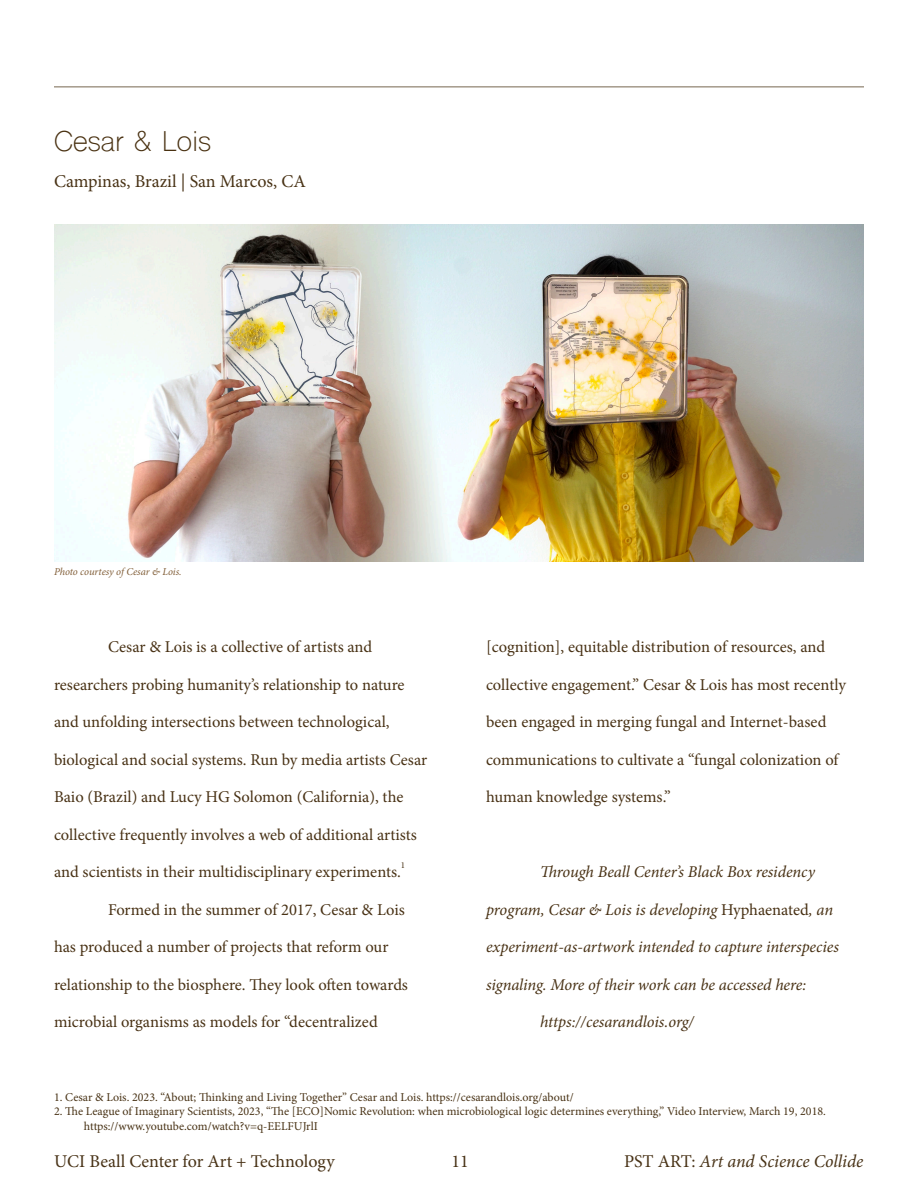
<style>
.page{position:relative;width:918px;height:1188px;background:#fff}
.page>*{position:absolute;margin:0;border:0;box-sizing:border-box;transform-origin:0 0}
.t1{font:27px "Shree Dev 0714";color:#493111}
.t2{font:18px "Minion Pro";color:#483216}
.t3{font:18px "Minion Pro";color:#483215}
.t4{font:italic 18px "Minion Pro";letter-spacing:-.005em;color:#483216}
.t5{font:16.5px "Minion Pro";color:#483114}
.t6{font:italic 16.5px "Minion Pro";letter-spacing:-.005em;color:#483114}
.t7{font:12px "Minion Pro";color:#483215}
.t8{font:italic 10.5px "Minion Pro";letter-spacing:-.01em;color:#815e38}
.t9{font:9px "Minion Pro";color:#483114}
.s1{font-style:normal}
</style>
<div class="page">
<img style="left:54px;top:225px;width:810px;height:337px">
<hr style="left:54px;top:86px;width:810px;height:2px;background:#483215">
<p class="t1" style="left:54px;top:125px;width:159px">Cesar &amp; Lois</p>
<p class="t3" style="left:54px;top:169px;width:253px">Campinas, Brazil | San Marcos, CA</p>
<p class="t8" style="left:54px;top:565px;width:129px">Photo courtesy of Cesar &amp; Lois.</p>
<p class="t5" style="left:108px;top:636px;width:266px">Cesar &amp; Lois is a collective of artists and</p>
<p class="t5" style="left:54px;top:674px;width:352px">researchers probing humanity’s relationship to nature</p>
<p class="t5" style="left:54px;top:711px;width:337px">and unfolding intersections between technological,</p>
<p class="t5" style="left:54px;top:749px;width:375px">biological and social systems. Run by media artists Cesar</p>
<p class="t5" style="left:54px;top:786px;width:351px">Baio (Brazil) and Lucy HG Solomon (California), the</p>
<p class="t5" style="left:54px;top:824px;width:365px">collective frequently involves a web of additional artists</p>
<p class="t5" style="left:54px;top:861px;width:348px">and scientists in their multidisciplinary experiments.</p>
<p class="t9" style="left:401px;top:860px;width:6px">1</p>
<p class="t5" style="left:108px;top:899px;width:298px">Formed in the summer of 2017, Cesar &amp; Lois</p>
<p class="t5" style="left:54px;top:936px;width:336px">has produced a number of projects that reform our</p>
<p class="t5" style="left:54px;top:974px;width:356px">relationship to the biosphere. They look often towards</p>
<p class="t5" style="left:54px;top:1011px;width:325px">microbial organisms as models for “decentralized</p>
<p class="t5" style="left:486px;top:636px;width:341px">[cognition], equitable distribution of resources, and</p>
<p class="t5" style="left:486px;top:674px;width:362px">collective engagement.” Cesar &amp; Lois has most recently</p>
<p class="t5" style="left:486px;top:711px;width:342px">been engaged in merging fungal and Internet-based</p>
<p class="t5" style="left:486px;top:749px;width:354px">communications to cultivate a “fungal colonization of</p>
<p class="t5" style="left:486px;top:786px;width:186px">human knowledge systems.”</p>
<p class="t6" style="left:540px;top:861px;width:277px">Through Beall Center’s Black Box residency</p>
<p class="t6" style="left:486px;top:898px;width:349px">program, Cesar &amp; Lois is developing <span class="s1">Hyphaenated</span>, an</p>
<p class="t6" style="left:486px;top:936px;width:354px">experiment-as-artwork intended to capture interspecies</p>
<p class="t6" style="left:486px;top:973px;width:322px">signaling. More of their work can be accessed here:</p>
<p class="t6" style="left:540px;top:1011px;width:156px">https://cesarandlois.org/</p>
<p class="t7" style="left:54px;top:1089px;width:521px">1. Cesar &amp; Lois. 2023. “About; Thinking and Living Together” Cesar and Lois. https://cesarandlois.org/about/</p>
<p class="t7" style="left:54px;top:1103px;width:773px">2. The League of Imaginary Scientists, 2023, “The [ECO]Nomic Revolution: when microbiological logic determines everything,” Video Interview, March 19, 2018.</p>
<p class="t7" style="left:84px;top:1118px;width:235px">https://www.youtube.com/watch?v=q-EELFUJrlI</p>
<p class="t2" style="left:54px;top:1150px;width:282px">UCI Beall Center for Art + Technology</p>
<p class="t2" style="left:452px;top:1150px;width:19px">11</p>
<p class="t4" style="left:624px;top:1149px;width:241px"><span class="s1">PST ART:</span> Art and Science Collide</p>
</div>
